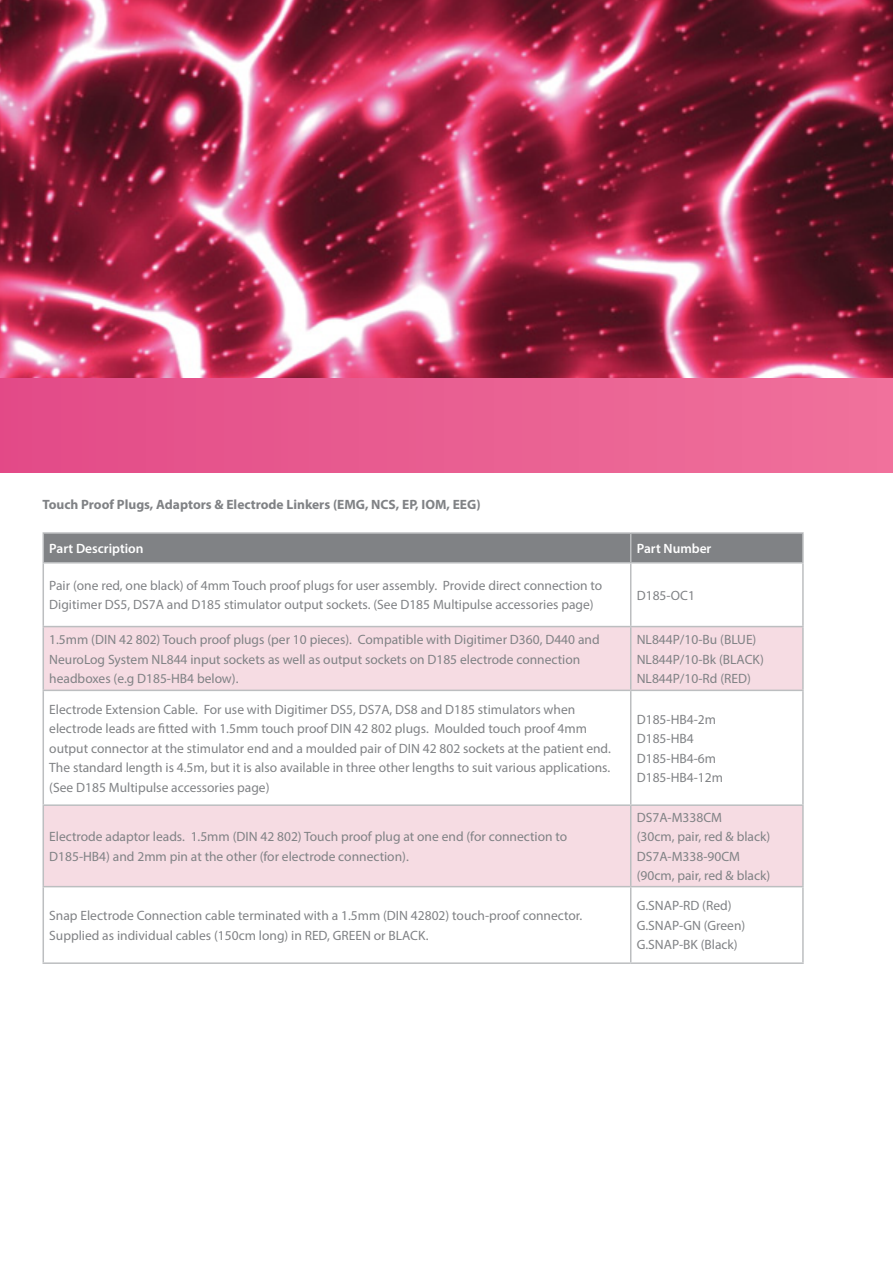
<style>
.page{position:relative;width:893px;height:1263px;background:#fff}
.page>*{position:absolute;margin:0;border:0;box-sizing:border-box;transform-origin:0 0}
.t1{font:13.5px/19.5px "Myriad Pro";color:#808285}
.t2{font:700 13.5px "Myriad Pro";color:#808285}
.t3{font:600 13.5px "Myriad Pro";color:#fff}
</style>
<div class="page">
<img style="left:0;top:0;width:893px;height:378px">
<div style="left:0;top:378px;width:893px;height:94px;background:linear-gradient(to right,#e24b87,#f0719c)"></div>
<svg style="left:44px;top:627px;width:758px;height:259px;fill:#f6dce3"></svg>
<hr style="left:43px;top:532px;width:588px;height:2px;background:#bcbec0">
<hr style="left:631px;top:532px;width:173px;height:2px;background:#bcbec0">
<div style="left:43px;top:533px;width:759px;height:29px;background:#808285"></div>
<hr style="left:802px;top:534px;width:2px;height:28px;background:#bcbec0">
<hr style="left:43px;top:562px;width:588px;height:1px;background:#bcbec0">
<hr style="left:43px;top:563px;width:1px;height:63px;background:#bcbec0">
<hr style="left:631px;top:562px;width:173px;height:1px;background:#bcbec0">
<hr style="left:630px;top:563px;width:1px;height:63px;background:#bcbec0">
<hr style="left:802px;top:563px;width:2px;height:63px;background:#bcbec0">
<hr style="left:43px;top:626px;width:588px;height:1px;background:#bcbec0">
<hr style="left:43px;top:627px;width:1px;height:63px;background:#bcbec0">
<hr style="left:631px;top:626px;width:173px;height:1px;background:#bcbec0">
<hr style="left:630px;top:627px;width:1px;height:63px;background:#bcbec0">
<hr style="left:802px;top:627px;width:2px;height:63px;background:#bcbec0">
<hr style="left:43px;top:690px;width:588px;height:1px;background:#bcbec0">
<hr style="left:43px;top:691px;width:1px;height:113px;background:#bcbec0">
<hr style="left:631px;top:690px;width:173px;height:1px;background:#bcbec0">
<hr style="left:630px;top:691px;width:1px;height:113px;background:#bcbec0">
<hr style="left:802px;top:691px;width:2px;height:113px;background:#bcbec0">
<hr style="left:43px;top:804px;width:588px;height:2px;background:#bcbec0">
<hr style="left:43px;top:806px;width:1px;height:80px;background:#bcbec0">
<hr style="left:631px;top:804px;width:173px;height:2px;background:#bcbec0">
<hr style="left:630px;top:806px;width:1px;height:80px;background:#bcbec0">
<hr style="left:802px;top:806px;width:2px;height:80px;background:#bcbec0">
<hr style="left:43px;top:886px;width:588px;height:1px;background:#bcbec0">
<hr style="left:43px;top:887px;width:1px;height:75px;background:#bcbec0">
<hr style="left:631px;top:886px;width:173px;height:1px;background:#bcbec0">
<hr style="left:630px;top:887px;width:1px;height:75px;background:#bcbec0">
<hr style="left:802px;top:887px;width:2px;height:75px;background:#bcbec0">
<hr style="left:43px;top:962px;width:588px;height:2px;background:#bcbec0">
<hr style="left:631px;top:962px;width:173px;height:2px;background:#bcbec0">
<p class="t2" style="left:43px;top:496px;width:440px">Touch Proof Plugs, Adaptors &amp; Electrode Linkers (EMG, NCS, EP, IOM, EEG)</p>
<p class="t3" style="left:49px;top:540px;width:96px">Part Description</p>
<p class="t3" style="left:637px;top:540px;width:76px">Part Number</p>
<p class="t1" style="left:49px;top:575px;width:554px">Pair (one red, one black) of 4mm Touch proof plugs for user assembly. Provide direct connection to<br>Digitimer DS5, DS7A and D185 stimulator output sockets. (See D185 Multipulse accessories page)</p>
<p class="t1" style="left:637px;top:585px;width:60px">D185-OC1</p>
<p class="t1" style="left:49px;top:629px;width:552px">1.5mm (DIN 42 802) Touch proof plugs (per 10 pieces). Compatible with Digitimer D360, D440 and<br>NeuroLog System NL844 input sockets as well as output sockets on D185 electrode connection headboxes (e.g D185-HB4 below).</p>
<p class="t1" style="left:637px;top:629px;width:129px">NL844P/10-Bu (BLUE)<br>NL844P/10-Bk (BLACK)<br>NL844P/10-Rd (RED)</p>
<p class="t1" style="left:49px;top:699px;width:563px">Electrode Extension Cable. For use with Digitimer DS5, DS7A, DS8 and D185 stimulators when electrode leads are fitted with 1.5mm touch proof DIN 42 802 plugs. Moulded touch proof 4mm output connector at the stimulator end and a moulded pair of DIN 42 802 sockets at the patient end.<br>The standard length is 4.5m, but it is also available in three other lengths to suit various applications. (See D185 Multipulse accessories page)</p>
<p class="t1" style="left:637px;top:709px;width:88px">D185-HB4-2m<br>D185-HB4<br>D185-HB4-6m<br>D185-HB4-12m</p>
<p class="t1" style="left:49px;top:827px;width:520px">Electrode adaptor leads. 1.5mm (DIN 42 802) Touch proof plug at one end (for connection to<br>D185-HB4) and 2mm pin at the other (for electrode connection).</p>
<p class="t1" style="left:637px;top:807px;width:135px">DS7A-M338CM<br>(30cm, pair, red &amp; black)<br>DS7A-M338-90CM (90cm, pair, red &amp; black)</p>
<p class="t1" style="left:49px;top:906px;width:535px">Snap Electrode Connection cable terminated with a 1.5mm (DIN 42802) touch-proof connector.<br>Supplied as individual cables (150cm long) in RED, GREEN or BLACK.</p>
<p class="t1" style="left:637px;top:896px;width:110px">G.SNAP-RD (Red)<br>G.SNAP-GN (Green)<br>G.SNAP-BK (Black)</p>
</div>
